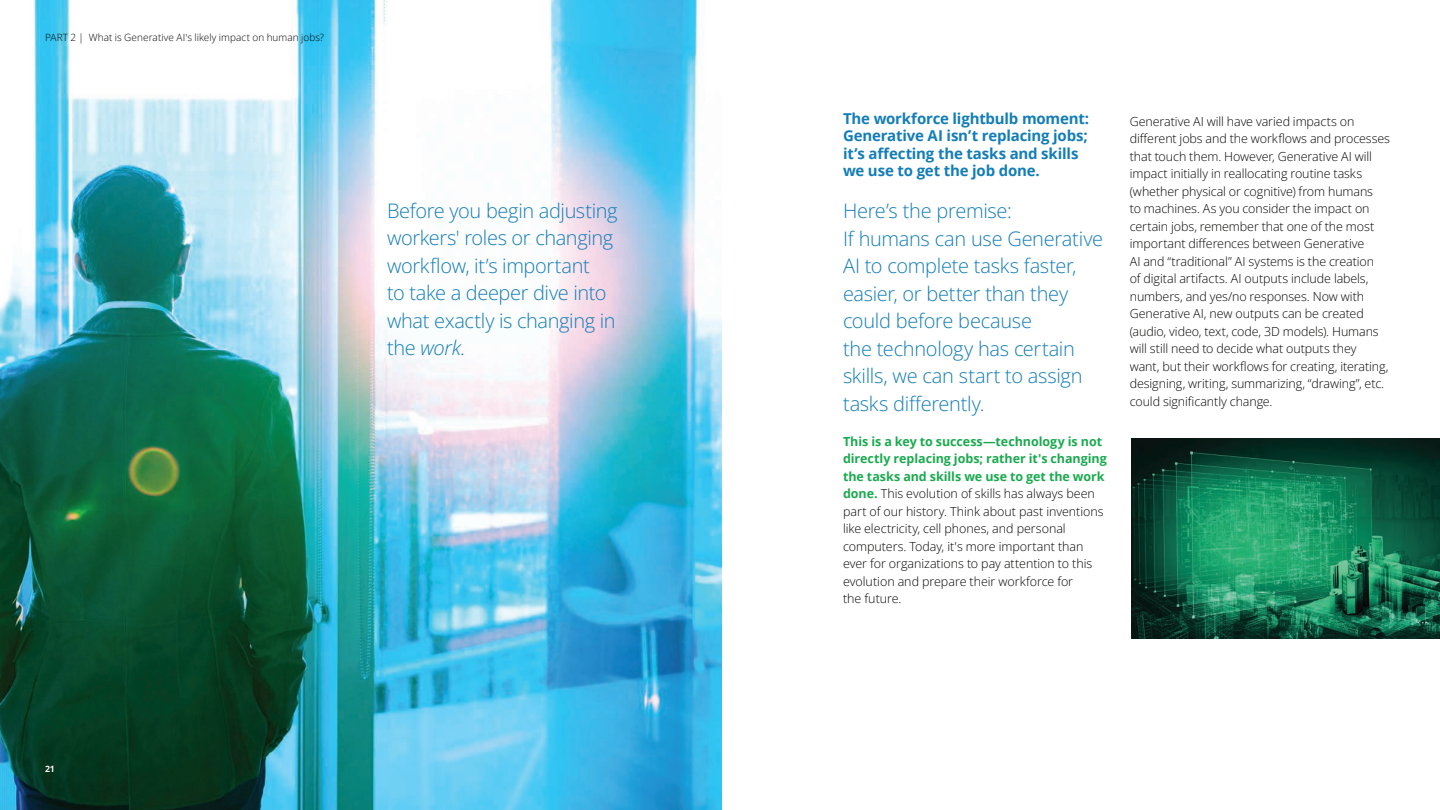
<style>
.page{position:relative;width:1440px;height:810px;background:#fff}
.page>*{position:absolute;margin:0;border:0;box-sizing:border-box;transform-origin:0 0}
.t1{font:20px/27.5px "Open Sans";letter-spacing:-.015em;color:#137db7}
.t2{font:700 15px/17.5px "Open Sans";letter-spacing:-.015em;color:#137db7}
.t3{font:12.5px/17.5px "Open Sans";letter-spacing:-.005em;color:#040503}
.t4{font:10px "Open Sans";letter-spacing:.005em;color:#040503}
.t5{font:700 8.75px "Open Sans";color:#fff}
.s1{font-style:italic}
.s2{font-weight:700;color:#1aaa4e}
</style>
<div class="page">
<img style="left:0;top:0;width:722px;height:810px">
<img style="left:1131px;top:439px;width:309px;height:199px">
<p class="t4" style="left:45px;top:30px;width:281px">PART 2 | What is Generative AI's likely impact on human jobs?</p>
<h1 class="t1" style="left:387px;top:196px;width:232px">Before you begin adjusting workers' roles or changing workflow, it’s important<br>to take a deeper dive into what exactly is changing in the <span class="s1">work</span>.</h1>
<p class="t5" style="left:45px;top:762px;width:11px">21</p>
<p class="t2" style="left:843px;top:109px;width:248px">The workforce lightbulb moment:<br>Generative AI isn’t replacing jobs; it’s affecting the tasks and skills we use to get the job done.</p>
<h1 class="t1" style="left:843px;top:197px;width:262px">Here’s the premise:<br>If humans can use Generative<br>AI to complete tasks faster, easier, or better than they could before because<br>the technology has certain skills, we can start to assign tasks differently.</h1>
<p class="t3" style="left:843px;top:432px;width:265px"><span class="s2">This is a key to success—technology is not directly replacing jobs; rather it's changing the tasks and skills we use to get the work done.</span> This evolution of skills has always been part of our history. Think about past inventions like electricity, cell phones, and personal computers. Today, it's more important than ever for organizations to pay attention to this evolution and prepare their workforce for<br>the future.</p>
<p class="t3" style="left:1130px;top:112px;width:262px">Generative AI will have varied impacts on different jobs and the workflows and processes that touch them. However, Generative AI will impact initially in reallocating routine tasks (whether physical or cognitive) from humans<br>to machines. As you consider the impact on certain jobs, remember that one of the most important differences between Generative<br>AI and “traditional” AI systems is the creation<br>of digital artifacts. AI outputs include labels, numbers, and yes/no responses. Now with Generative AI, new outputs can be created (audio, video, text, code, 3D models). Humans will still need to decide what outputs they<br>want, but their workflows for creating, iterating, designing, writing, summarizing, “drawing”, etc. could significantly change.</p>
</div>
